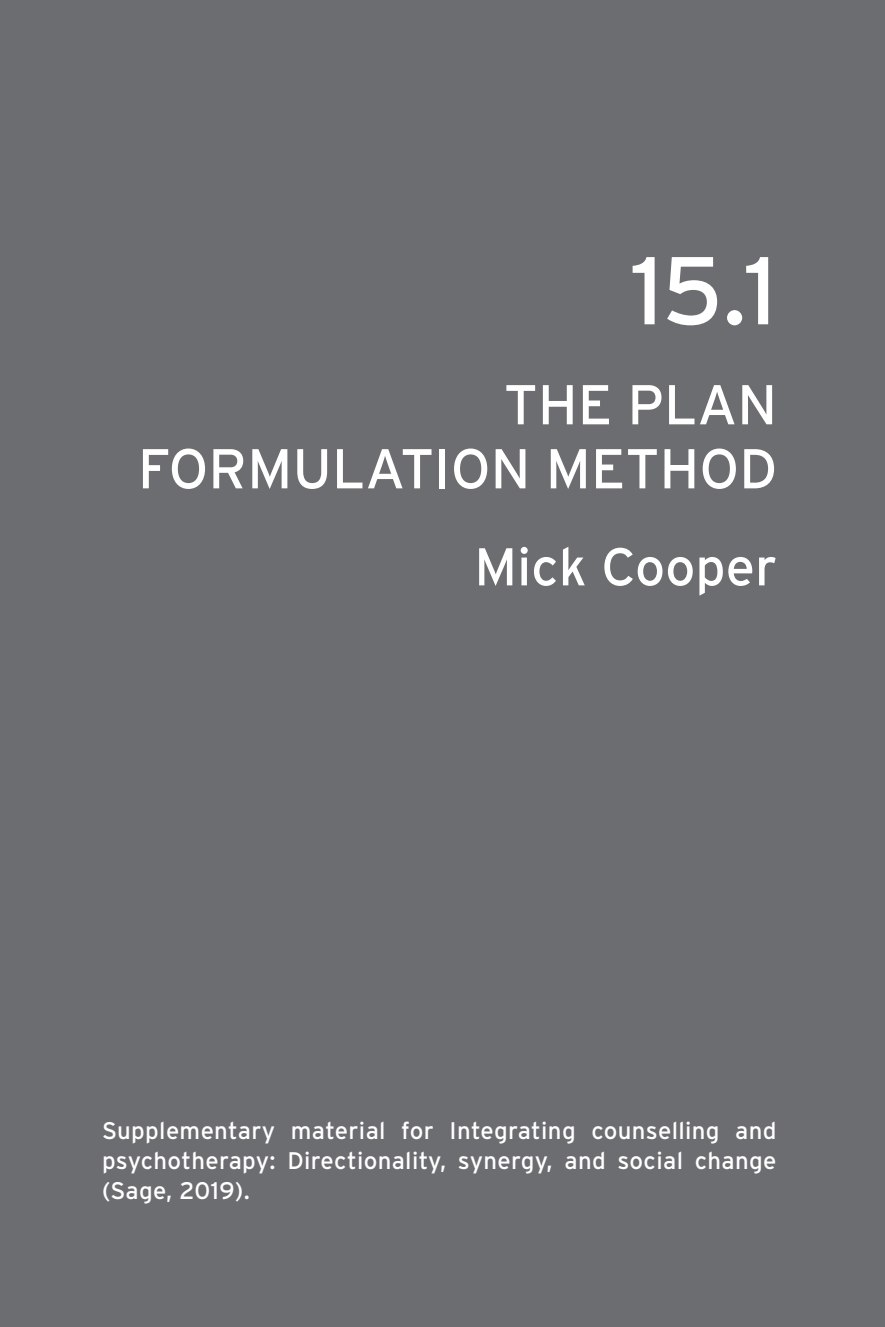
<style>
.page{position:relative;width:885px;height:1327px;background:#fff}
.page>*{position:absolute;margin:0;border:0;box-sizing:border-box;transform-origin:0 0}
.t1{font:96px "Interstate";color:#fff}
.t2{font:56px/64px "Interstate";color:#fff;text-align:right}
.t3{font:53px "Interstate";color:#fff}
.t4{font:24px/30px "Interstate";letter-spacing:.015em;color:#fff;text-align:justify}
</style>
<div class="page">
<div style="left:0;top:0;width:884px;height:1327px;background:#6c6d70"></div>
<p class="t1" style="left:630px;top:237px;width:148px">15.1</p>
<p class="t2" style="left:138px;top:372px;width:640px">THE PLAN<br>FORMULATION METHOD</p>
<p class="t3" style="left:474px;top:537px;width:304px">Mick Cooper</p>
<p class="t4" style="left:102px;top:1115px;width:675px">Supplementary material for Integrating counselling and psychotherapy: Directionality, synergy, and social change (Sage, 2019).</p>
</div>
